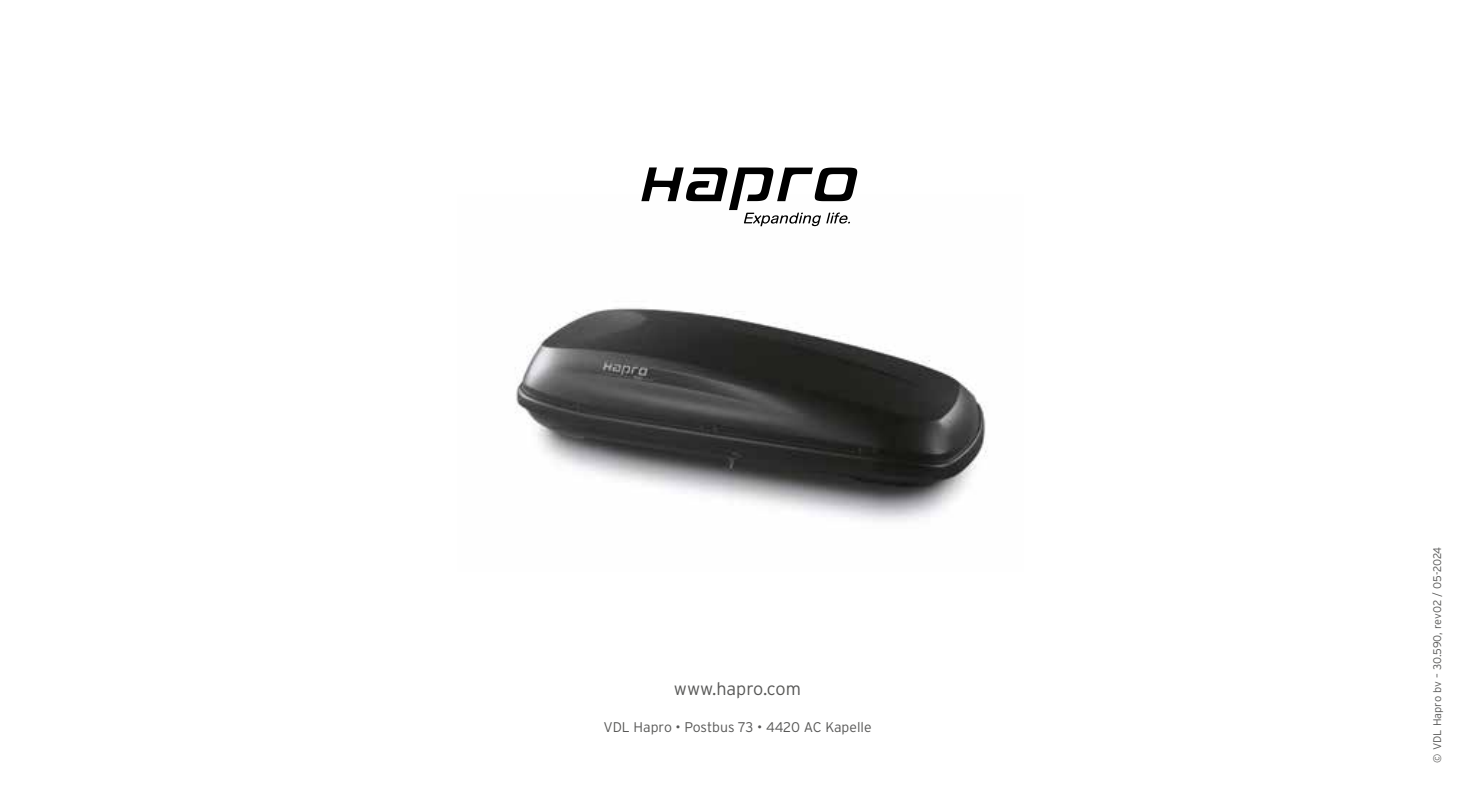
<style>
.page{position:relative;width:1475px;height:794px;background:#fff}
.page>*{position:absolute;margin:0;border:0;box-sizing:border-box;transform-origin:0 0}
.t1{font:300 18px "Interstate";color:#575756}
.t2{font:300 14px "Interstate";color:#575756}
.t3{font:300 11px "Interstate";letter-spacing:-.015em;color:#575756}
</style>
<div class="page">
<svg style="left:515px;top:167px;width:472px;height:354px"></svg>
<p class="t1" style="left:674px;top:678px;width:129px">www.hapro.com</p>
<p class="t2" style="left:603px;top:719px;width:270px">VDL Hapro • Postbus 73 • 4420 AC Kapelle</p>
<p class="t3" style="left:1430px;top:762px;width:217px;rotate:-90deg">© VDL Hapro bv – 30.590, rev02 / 05-2024</p>
</div>
